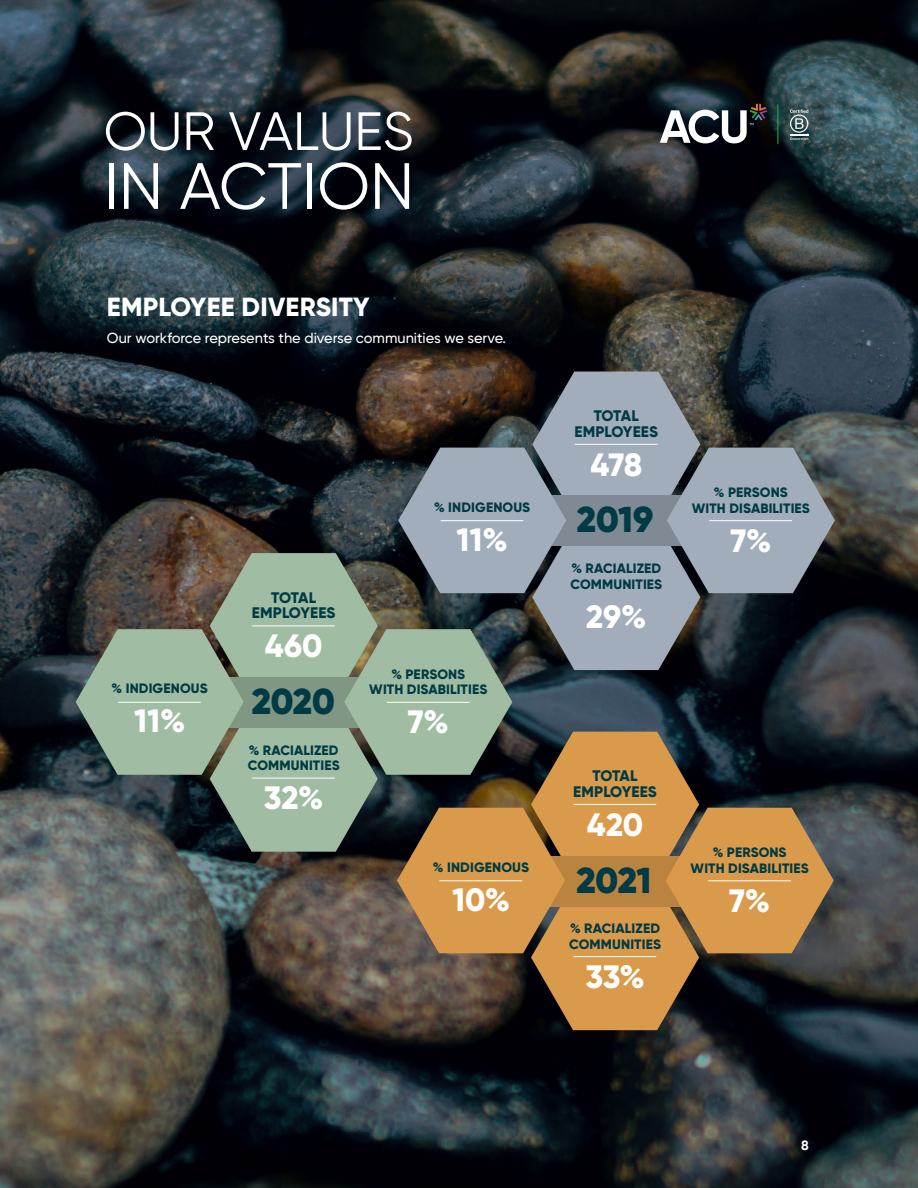
<style>
.page{position:relative;width:918px;height:1188px;background:#fff}
.page>*{position:absolute;margin:0;border:0;box-sizing:border-box;transform-origin:0 0}
.t1{font:65.4px "Gilroy";color:#fff}
.t2{font:53.85px "Gilroy";color:#fff}
.t3{font:900 36px "Gilroy";letter-spacing:-.01em;color:#003b45}
.t4{font:800 32.25px "Gilroy";letter-spacing:-.005em;color:#fff}
.t5{font:800 26.25px "Gilroy";letter-spacing:.01em;color:#fff}
.t6{font:800 15.3px/15.3px "Gilroy";letter-spacing:.01em;color:#003b45;text-align:center}
.t7{font:500 14.7px "Gilroy";color:#fff}
.t8{font:800 13.65px/15.3px "Gilroy";letter-spacing:.01em;color:#003b45}
.t9{font:700 13.5px "Gilroy";color:#fff}
</style>
<div class="page">
<img style="left:0;top:0;width:918px;height:1188px">
<svg style="left:660px;top:104px;width:107px;height:39px"></svg>
<svg style="left:790px;top:109px;width:18px;height:31px"></svg>
<hr style="left:778px;top:104px;width:1px;height:40px;background:#27ae4a">
<svg style="left:76px;top:372px;width:759px;height:658px"></svg>
<hr style="left:573px;top:804px;width:83px;height:1px;background:#fff">
<hr style="left:573px;top:956px;width:83px;height:1px;background:#fff">
<hr style="left:439px;top:880px;width:83px;height:1px;background:#fff">
<hr style="left:708px;top:880px;width:83px;height:1px;background:#fff">
<h2 class="t2" style="left:104px;top:98px;width:312px">OUR VALUES</h2>
<h1 class="t1" style="left:104px;top:146px;width:312px">IN ACTION</h1>
<h3 class="t5" style="left:107px;top:290px;width:264px">EMPLOYEE DIVERSITY</h3>
<p class="t7" style="left:107px;top:329px;width:401px">Our workforce represents the diverse communities we serve.</p>
<p class="t8" style="left:112px;top:681px;width:98px">% INDIGENOUS</p>
<h3 class="t4" style="left:134px;top:701px;width:53px">11%</h3>
<p class="t6" style="left:252px;top:590px;width:85px">TOTAL<br>EMPLOYEES</p>
<h3 class="t4" style="left:265px;top:626px;width:59px">460</h3>
<h3 class="t3" style="left:252px;top:679px;width:85px">2020</h3>
<p class="t8" style="left:248px;top:742px;width:93px">% RACIALIZED<br>COMMUNITIES</p>
<h3 class="t4" style="left:264px;top:778px;width:61px">32%</h3>
<p class="t8" style="left:434px;top:499px;width:98px">% INDIGENOUS</p>
<h3 class="t4" style="left:457px;top:519px;width:53px">11%</h3>
<p class="t8" style="left:369px;top:666px;width:120px;text-align:center">% PERSONS<br>WITH DISABILITIES</p>
<h3 class="t4" style="left:408px;top:702px;width:43px">7%</h3>
<p class="t8" style="left:433px;top:859px;width:98px">% INDIGENOUS</p>
<h3 class="t4" style="left:452px;top:879px;width:59px">10%</h3>
<p class="t6" style="left:574px;top:408px;width:85px">TOTAL<br>EMPLOYEES</p>
<h3 class="t4" style="left:590px;top:444px;width:53px">478</h3>
<h3 class="t3" style="left:577px;top:496px;width:78px">2019</h3>
<p class="t8" style="left:570px;top:561px;width:93px">% RACIALIZED<br>COMMUNITIES</p>
<h3 class="t4" style="left:586px;top:596px;width:62px">29%</h3>
<p class="t8" style="left:692px;top:485px;width:120px;text-align:center">% PERSONS<br>WITH DISABILITIES</p>
<h3 class="t4" style="left:730px;top:520px;width:43px">7%</h3>
<p class="t6" style="left:573px;top:768px;width:85px">TOTAL<br>EMPLOYEES</p>
<h3 class="t4" style="left:587px;top:804px;width:58px">420</h3>
<h3 class="t3" style="left:576px;top:857px;width:76px">2021</h3>
<p class="t8" style="left:569px;top:921px;width:93px">% RACIALIZED<br>COMMUNITIES</p>
<h3 class="t4" style="left:585px;top:956px;width:61px">33%</h3>
<p class="t8" style="left:691px;top:845px;width:120px;text-align:center">% PERSONS<br>WITH DISABILITIES</p>
<h3 class="t4" style="left:729px;top:880px;width:43px">7%</h3>
<p class="t9" style="left:801px;top:1137px;width:9px">8</p>
</div>
